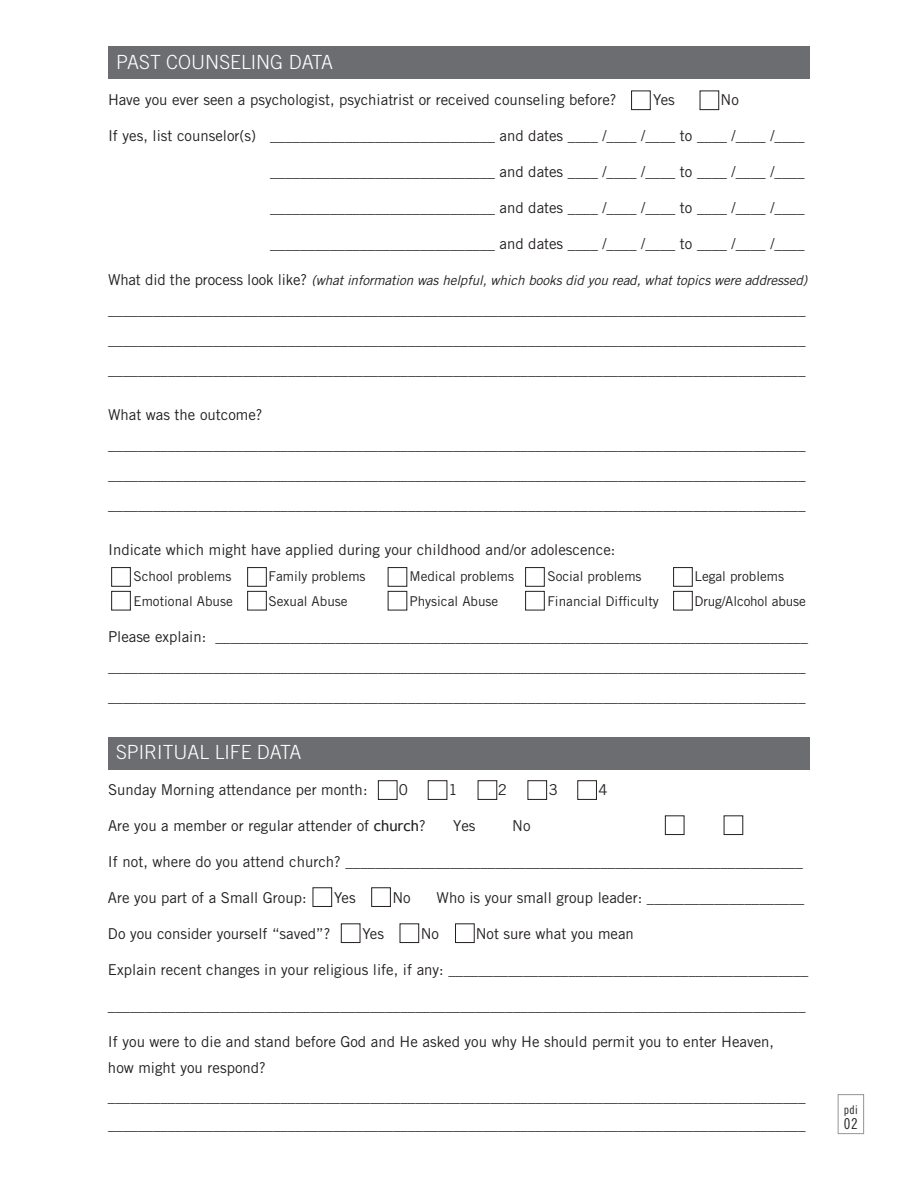
<style>
.page{position:relative;width:918px;height:1188px;background:#fff}
.page>*{position:absolute;margin:0;border:0;box-sizing:border-box;transform-origin:0 0}
.t1{font:300 19.5px "Trade Gothic";color:#fff}
.t2{font:15px/30px "Trade Gothic";color:#231f20}
.t3{font:15px "Trade Gothic Cond Eighteen";color:#231f20}
.t4{font:13.5px "Trade Gothic";color:#231f20}
.t5{font:italic 13.5px "Trade Gothic";letter-spacing:-.01em;color:#231f20}
.t6{font:12px "Trade Gothic Cond Eighteen";color:#231f20}
.s1{font-style:normal;font-size:15px}
.s2{font-family:"Trebuchet MS"}
</style>
<div class="page">
<div style="left:108px;top:46px;width:702px;height:33px;background:#6c6d70"></div>
<div style="left:108px;top:737px;width:702px;height:33px;background:#6c6d70"></div>
<div style="left:111px;top:567px;width:20px;height:19px;border:1px solid #231f20"></div>
<div style="left:111px;top:591px;width:20px;height:19px;border:1px solid #231f20"></div>
<div style="left:247px;top:567px;width:20px;height:19px;border:1px solid #231f20"></div>
<div style="left:247px;top:591px;width:20px;height:19px;border:1px solid #231f20"></div>
<div style="left:388px;top:567px;width:19px;height:19px;border:1px solid #231f20"></div>
<div style="left:388px;top:591px;width:19px;height:19px;border:1px solid #231f20"></div>
<div style="left:525px;top:567px;width:20px;height:19px;border:1px solid #231f20"></div>
<div style="left:525px;top:591px;width:20px;height:19px;border:1px solid #231f20"></div>
<div style="left:673px;top:567px;width:19px;height:19px;border:1px solid #231f20"></div>
<div style="left:378px;top:781px;width:19px;height:19px;border:1px solid #231f20"></div>
<div style="left:428px;top:781px;width:19px;height:19px;border:1px solid #231f20"></div>
<div style="left:478px;top:781px;width:19px;height:19px;border:1px solid #231f20"></div>
<div style="left:528px;top:781px;width:19px;height:19px;border:1px solid #231f20"></div>
<div style="left:578px;top:781px;width:19px;height:19px;border:1px solid #231f20"></div>
<div style="left:673px;top:591px;width:19px;height:19px;border:1px solid #231f20"></div>
<div style="left:631px;top:91px;width:19px;height:19px;border:1px solid #231f20"></div>
<div style="left:313px;top:888px;width:19px;height:19px;border:1px solid #231f20"></div>
<div style="left:665px;top:816px;width:19px;height:19px;border:1px solid #231f20"></div>
<div style="left:341px;top:924px;width:19px;height:19px;border:1px solid #231f20"></div>
<div style="left:700px;top:91px;width:19px;height:19px;border:1px solid #231f20"></div>
<div style="left:371px;top:888px;width:20px;height:19px;border:1px solid #231f20"></div>
<div style="left:724px;top:816px;width:19px;height:19px;border:1px solid #231f20"></div>
<div style="left:400px;top:924px;width:19px;height:19px;border:1px solid #231f20"></div>
<div style="left:455px;top:924px;width:19px;height:19px;border:1px solid #231f20"></div>
<div style="left:838px;top:1094px;width:26px;height:40px;border:1px solid #939598"></div>
<h1 class="t1" style="left:116px;top:51px;width:219px">PAST COUNSELING DATA</h1>
<p class="t2" style="left:108px;top:85px;width:510px">Have you ever seen a psychologist, psychiatrist or received counseling before?</p>
<p class="t2" style="left:653px;top:85px;width:23px">Yes</p>
<p class="t2" style="left:721px;top:85px;width:20px">No</p>
<p class="t2" style="left:108px;top:121px;width:698px">If yes, list counselor(s) ______________________________ and dates ____ /____ /____ to ____ /____ /____</p>
<p class="t2" style="left:270px;top:157px;width:536px">______________________________ and dates ____ /____ /____ to ____ /____ /____</p>
<p class="t2" style="left:270px;top:193px;width:536px">______________________________ and dates ____ /____ /____ to ____ /____ /____</p>
<p class="t2" style="left:270px;top:229px;width:536px">______________________________ and dates ____ /____ /____ to ____ /____ /____</p>
<p class="t5" style="left:108px;top:272px;width:701px"><span class="s1">What did the process look like?</span> (what information was helpful, which books did you read, what topics were addressed)</p>
<p class="t2" style="left:108px;top:295px;width:699px;text-align:justify">_____________________________________________________________________________________________ _____________________________________________________________________________________________ _____________________________________________________________________________________________</p>
<p class="t2" style="left:108px;top:400px;width:699px">What was the outcome? _____________________________________________________________________________________________ _____________________________________________________________________________________________ _____________________________________________________________________________________________</p>
<p class="t2" style="left:108px;top:535px;width:509px">Indicate which might have applied during your childhood and/or adolescence:</p>
<p class="t4" style="left:134px;top:568px;width:99px">School problems</p>
<p class="t4" style="left:269px;top:568px;width:99px">Family problems</p>
<p class="t4" style="left:409px;top:568px;width:106px">Medical problems</p>
<p class="t4" style="left:547px;top:568px;width:96px">Social problems</p>
<p class="t4" style="left:694px;top:568px;width:91px">Legal problems</p>
<p class="t4" style="left:134px;top:593px;width:101px">Emotional Abuse</p>
<p class="t4" style="left:269px;top:593px;width:81px">Sexual Abuse</p>
<p class="t4" style="left:409px;top:593px;width:90px">Physical Abuse</p>
<p class="t4" style="left:547px;top:593px;width:113px">Financial Difficulty</p>
<p class="t4" style="left:694px;top:593px;width:113px">Drug/Alcohol abuse</p>
<p class="t2" style="left:108px;top:622px;width:701px">Please explain: _______________________________________________________________________________ _____________________________________________________________________________________________ _____________________________________________________________________________________________</p>
<h1 class="t1" style="left:116px;top:741px;width:187px">SPIRITUAL LIFE DATA</h1>
<p class="t2" style="left:108px;top:775px;width:261px">Sunday Morning attendance per month:</p>
<p class="t2" style="left:399px;top:775px;width:11px">0</p>
<p class="t2" style="left:448px;top:775px;width:11px">1</p>
<p class="t2" style="left:498px;top:775px;width:11px">2</p>
<p class="t2" style="left:549px;top:775px;width:11px">3</p>
<p class="t2" style="left:598px;top:775px;width:11px">4</p>
<p class="t2" style="left:108px;top:811px;width:319px">Are you a member or regular attender of <span class="s2">church</span>?</p>
<p class="t2" style="left:453px;top:811px;width:24px">Yes</p>
<p class="t2" style="left:512px;top:811px;width:20px">No</p>
<p class="t2" style="left:108px;top:847px;width:696px">If not, where do you attend church? _____________________________________________________________</p>
<p class="t2" style="left:108px;top:882px;width:200px">Are you part of a Small Group:</p>
<p class="t2" style="left:334px;top:882px;width:23px">Yes</p>
<p class="t2" style="left:392px;top:882px;width:20px">No</p>
<p class="t2" style="left:437px;top:882px;width:369px">Who is your small group leader: _____________________</p>
<p class="t2" style="left:108px;top:919px;width:224px">Do you consider yourself “saved”?</p>
<p class="t2" style="left:362px;top:919px;width:23px">Yes</p>
<p class="t2" style="left:421px;top:919px;width:20px">No</p>
<p class="t2" style="left:476px;top:919px;width:160px">Not sure what you mean</p>
<p class="t2" style="left:108px;top:954px;width:702px">Explain recent changes in your religious life, if any: ________________________________________________</p>
<p class="t2" style="left:108px;top:991px;width:699px">_____________________________________________________________________________________________</p>
<p class="t2" style="left:108px;top:1029px;width:668px;line-height:26px">If you were to die and stand before God and He asked you why He should permit you to enter Heaven, how might you respond?</p>
<p class="t2" style="left:108px;top:1082px;width:699px;line-height:28.2px">_____________________________________________________________________________________________ _____________________________________________________________________________________________</p>
<p class="t6" style="left:844px;top:1103px;width:16px">pdi</p>
<p class="t3" style="left:844px;top:1115px;width:16px">02</p>
</div>
